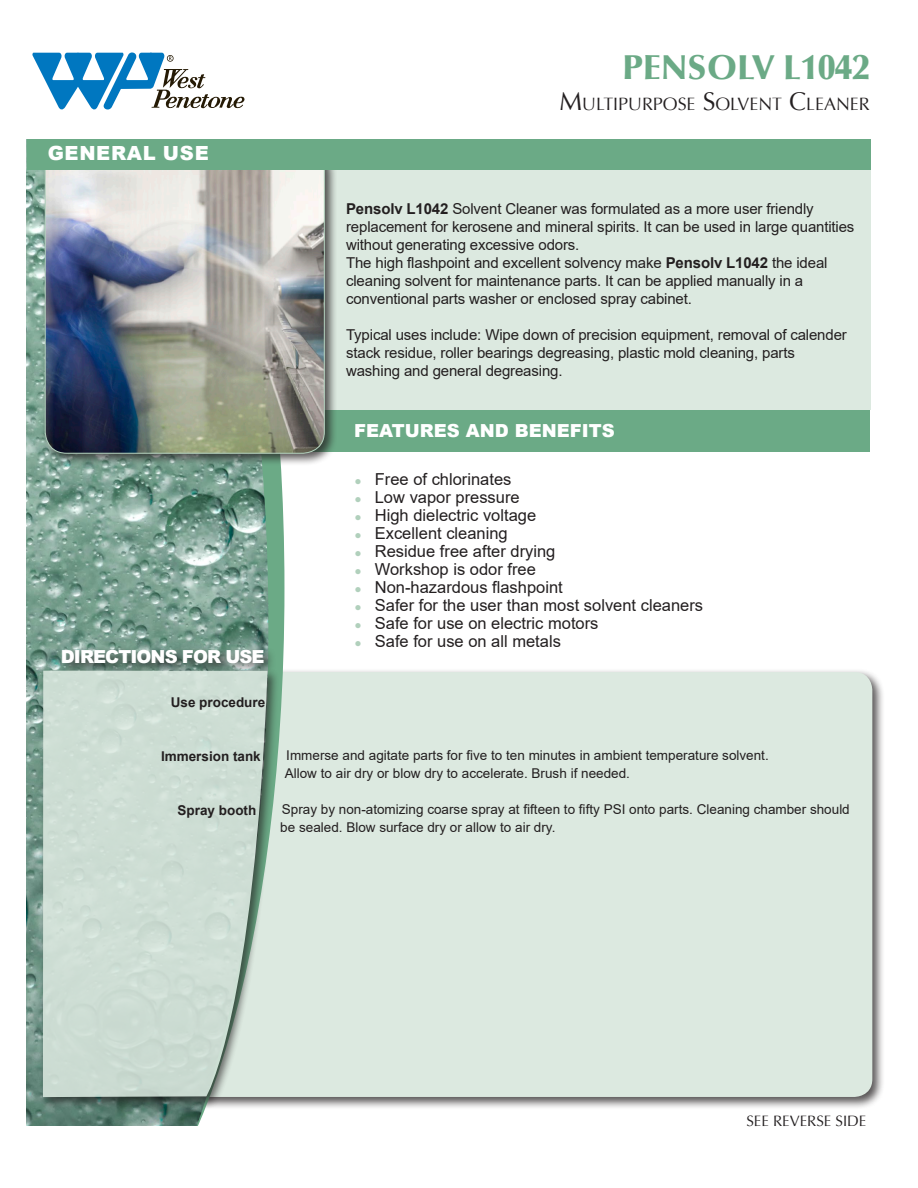
<style>
.page{position:relative;width:918px;height:1188px;background:#fff}
.page>*{position:absolute;margin:0;border:0;box-sizing:border-box;transform-origin:0 0}
.t1{font:900 34.5px "Optima LT Pro";color:#6baa86}
.t2{font:900 19.5px "Arial";letter-spacing:.035em;color:#fff}
.t3{font:900 18px "Arial";color:#fff}
.t4{font:900 18px "Arial";letter-spacing:-.05em;color:#fff}
.t5{font:17.85px "Optima LT Pro";color:#231f20}
.t6{font:16.5px "Arial";color:#231f20}
.t7{font:15px/18px "Arial";letter-spacing:-.01em;color:#231f20}
.t8{font:15px "Optima LT Pro";color:#231f20}
.t9{font:13.5px/18px "Arial";color:#231f20}
.t10{font:700 13.5px "Arial";color:#231f20}
.s1{font-size:25.5px}
.s2{font-weight:700}
.s3{font-size:12px;color:#b1d0bc}
</style>
<div class="page">
<div style="left:36px;top:669px;width:850px;height:441px;background:#231f20;opacity:.75"></div>
<div style="left:39px;top:672px;width:833px;height:425px;background:#dce9e0;border-radius:18px"></div>
<div style="left:71px;top:155px;width:799px;height:255px;background:#dce9e0"></div>
<div style="left:305px;top:410px;width:565px;height:42px;background:#6baa86"></div>
<img style="left:26px;top:139px;width:242px;height:987px">
<svg style="left:32px;top:52px;width:212px;height:58px"></svg>
<div style="left:59px;top:646px;width:217px;height:29px;background:#231f20;opacity:.75"></div>
<div style="left:39px;top:667px;width:241px;height:443px;background:#231f20;opacity:.75"></div>
<svg style="left:43px;top:671px;width:225px;height:426px;fill:#cdddd4"></svg>
<div style="left:42px;top:144px;width:295px;height:323px;background:#231f20;opacity:.75"></div>
<img style="left:45px;top:169px;width:279px;height:284px">
<div style="left:27px;top:139px;width:843px;height:30px;background:#6baa86"></div>
<p class="t2" style="left:48px;top:139px;width:163px">GENERAL USE</p>
<p class="t1" style="left:622px;top:46px;width:249px">PENSOLV L1042</p>
<p class="t5" style="left:559px;top:93px;width:312px"><span class="s1">M</span>ULTIPURPOSE <span class="s1">S</span>OLVENT <span class="s1">C</span>LEANER</p>
<p class="t7" style="left:346px;top:200px;width:510px"><span class="s2">Pensolv L1042</span> Solvent Cleaner was formulated as a more user friendly replacement for kerosene and mineral spirits. It can be used in large quantities without generating excessive odors.</p>
<p class="t7" style="left:346px;top:254px;width:483px">The high flashpoint and excellent solvency make <span class="s2">Pensolv L1042</span> the ideal cleaning solvent for maintenance parts. It can be applied manually in a</p>
<p class="t7" style="left:346px;top:290px;width:347px">conventional parts washer or enclosed spray cabinet.</p>
<p class="t7" style="left:346px;top:326px;width:502px">Typical uses include: Wipe down of precision equipment, removal of calender stack residue, roller bearings degreasing, plastic mold cleaning, parts</p>
<p class="t7" style="left:346px;top:362px;width:218px">washing and general degreasing.</p>
<p class="t4" style="left:61px;top:643px;width:205px">DIRECTIONS FOR USE</p>
<p class="t10" style="left:171px;top:692px;width:96px">Use procedure</p>
<p class="t3" style="left:354px;top:418px;width:262px">FEATURES AND BENEFITS</p>
<p class="t6" style="left:355px;top:468px;width:158px"><span class="s3">●</span> Free of chlorinates</p>
<p class="t6" style="left:355px;top:486px;width:167px"><span class="s3">●</span> Low vapor pressure</p>
<p class="t6" style="left:355px;top:504px;width:183px"><span class="s3">●</span> High dielectric voltage</p>
<p class="t6" style="left:355px;top:522px;width:155px"><span class="s3">●</span> Excellent cleaning</p>
<p class="t6" style="left:355px;top:540px;width:202px"><span class="s3">●</span> Residue free after drying</p>
<p class="t6" style="left:355px;top:558px;width:183px"><span class="s3">●</span> Workshop is odor free</p>
<p class="t6" style="left:355px;top:576px;width:210px"><span class="s3">●</span> Non-hazardous flashpoint</p>
<p class="t6" style="left:355px;top:594px;width:350px"><span class="s3">●</span> Safer for the user than most solvent cleaners</p>
<p class="t6" style="left:355px;top:612px;width:246px"><span class="s3">●</span> Safe for use on electric motors</p>
<p class="t6" style="left:355px;top:630px;width:208px"><span class="s3">●</span> Safe for use on all metals</p>
<p class="t10" style="left:161px;top:746px;width:101px">Immersion tank</p>
<p class="t10" style="left:178px;top:800px;width:80px">Spray booth</p>
<p class="t9" style="left:286px;top:746px;width:484px">Immerse and agitate parts for five to ten minutes in ambient temperature solvent.</p>
<p class="t9" style="left:285px;top:764px;width:347px">Allow to air dry or blow dry to accelerate. Brush if needed.</p>
<p class="t9" style="left:280px;top:800px;width:571px">Spray by non-atomizing coarse spray at fifteen to fifty PSI onto parts. Cleaning chamber should be sealed. Blow surface dry or allow to air dry.</p>
<p class="t8" style="left:746px;top:1112px;width:122px">SEE REVERSE SIDE</p>
</div>
